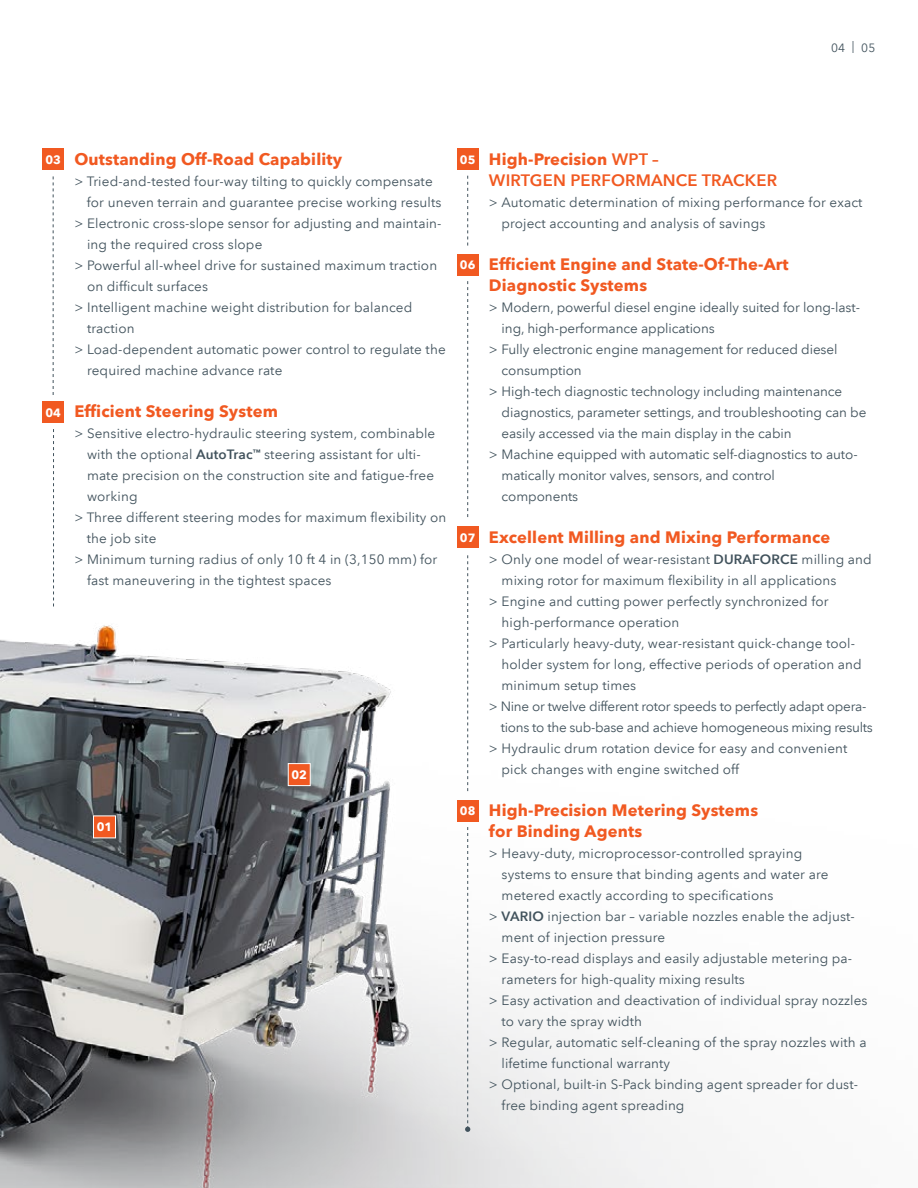
<style>
.page{position:relative;width:918px;height:1188px;background:#fff}
.page>*{position:absolute;margin:0;border:0;box-sizing:border-box;transform-origin:0 0}
.t1{font:700 16.5px/21px "Avenir Next LT Pro";letter-spacing:.01em;color:#f15921}
.t2{font:600 16.5px/21px "Avenir Next LT Pro";letter-spacing:.01em;color:#f15921}
.t3{font:13.5px/21px "Avenir Next LT Pro";letter-spacing:.01em;color:#41525c}
.t4{font:13.5px "Avenir Next LT Pro";letter-spacing:-.02em;color:#41525c}
.t5{font:700 12px "Avenir Next LT Pro";color:#fff}
.t6{font:12px "Avenir Next LT Pro";color:#41525c}
.s1{font-weight:600}
.s2{font-weight:700}
</style>
<div class="page">
<img style="left:0;top:148px;width:732px;height:1040px">
<div style="left:43px;top:401px;width:21px;height:22px;background:#f15921"></div>
<svg style="left:53px;top:429px;width:1px;height:177px"></svg>
<div style="left:43px;top:149px;width:21px;height:21px;background:#f15921"></div>
<div style="left:457px;top:254px;width:21px;height:21px;background:#f15921"></div>
<div style="left:457px;top:526px;width:21px;height:22px;background:#f15921"></div>
<svg style="left:53px;top:176px;width:1px;height:219px"></svg>
<svg style="left:467px;top:281px;width:1px;height:236px"></svg>
<svg style="left:467px;top:555px;width:1px;height:236px"></svg>
<div style="left:457px;top:800px;width:21px;height:21px;background:#f15921"></div>
<svg style="left:465px;top:827px;width:5px;height:305px"></svg>
<svg style="left:287px;top:763px;width:24px;height:23px"></svg>
<svg style="left:93px;top:815px;width:23px;height:24px"></svg>
<div style="left:457px;top:149px;width:21px;height:21px;background:#f15921"></div>
<svg style="left:467px;top:176px;width:1px;height:70px"></svg>
<p class="t6" style="left:831px;top:40px;width:46px">04 | 05</p>
<p class="t5" style="left:45px;top:152px;width:17px">03</p>
<p class="t5" style="left:45px;top:405px;width:17px">04</p>
<p class="t1" style="left:74px;top:149px;width:269px">Outstanding Off-Road Capability</p>
<p class="t3" style="left:74px;top:171px;width:360px">&gt; Tried-and-tested four-way tilting to quickly compensate</p>
<p class="t3" style="left:87px;top:192px;width:356px">for uneven terrain and guarantee precise working results</p>
<p class="t3" style="left:74px;top:213px;width:369px">&gt; Electronic cross-slope sensor for adjusting and maintain-</p>
<p class="t3" style="left:87px;top:234px;width:177px">ing the required cross slope</p>
<p class="t3" style="left:74px;top:255px;width:364px">&gt; Powerful all-wheel drive for sustained maximum traction</p>
<p class="t3" style="left:87px;top:276px;width:123px">on difficult surfaces</p>
<p class="t3" style="left:74px;top:297px;width:339px">&gt; Intelligent machine weight distribution for balanced</p>
<p class="t3" style="left:87px;top:318px;width:49px">traction</p>
<p class="t3" style="left:74px;top:339px;width:373px">&gt; Load-dependent automatic power control to regulate the</p>
<p class="t3" style="left:87px;top:360px;width:197px">required machine advance rate</p>
<p class="t1" style="left:74px;top:401px;width:205px">Efficient Steering System</p>
<p class="t3" style="left:74px;top:423px;width:362px">&gt; Sensitive electro-hydraulic steering system, combinable</p>
<p class="t3" style="left:87px;top:444px;width:335px">with the optional <span class="s1">AutoTrac</span><sup>™</sup> steering assistant for ulti-</p>
<p class="t3" style="left:87px;top:465px;width:349px">mate precision on the construction site and fatigue-free</p>
<p class="t3" style="left:87px;top:486px;width:52px">working</p>
<p class="t3" style="left:74px;top:507px;width:373px">&gt; Three different steering modes for maximum flexibility on</p>
<p class="t3" style="left:87px;top:528px;width:71px">the job site</p>
<p class="t3" style="left:74px;top:549px;width:365px">&gt; Minimum turning radius of only 10 ft 4 in (3,150 mm) for</p>
<p class="t3" style="left:87px;top:570px;width:246px">fast maneuvering in the tightest spaces</p>
<p class="t5" style="left:97px;top:820px;width:17px">01</p>
<p class="t5" style="left:291px;top:768px;width:17px">02</p>
<p class="t5" style="left:460px;top:152px;width:17px">05</p>
<p class="t5" style="left:460px;top:258px;width:17px">06</p>
<p class="t5" style="left:460px;top:530px;width:17px">07</p>
<p class="t5" style="left:460px;top:804px;width:17px">08</p>
<p class="t2" style="left:489px;top:149px;width:290px"><span class="s2">High-Precision</span> WPT –<br>WIRTGEN PERFORMANCE TRACKER</p>
<p class="t3" style="left:501px;top:192px;width:363px;text-indent:-12px">&gt; Automatic determination of mixing performance for exact project accounting and analysis of savings</p>
<p class="t1" style="left:489px;top:254px;width:301px">Efficient Engine and State-Of-The-Art<br>Diagnostic Systems</p>
<p class="t3" style="left:489px;top:297px;width:373px">&gt; Modern, powerful diesel engine ideally suited for long-last-</p>
<p class="t3" style="left:502px;top:318px;width:215px">ing, high-performance applications</p>
<p class="t3" style="left:489px;top:339px;width:350px">&gt; Fully electronic engine management for reduced diesel</p>
<p class="t3" style="left:502px;top:360px;width:82px">consumption</p>
<p class="t3" style="left:489px;top:381px;width:355px">&gt; High-tech diagnostic technology including maintenance</p>
<p class="t3" style="left:502px;top:402px;width:366px">diagnostics, parameter settings, and troubleshooting can be</p>
<p class="t3" style="left:502px;top:423px;width:292px">easily accessed via the main display in the cabin</p>
<p class="t3" style="left:489px;top:444px;width:370px">&gt; Machine equipped with automatic self-diagnostics to auto-</p>
<p class="t3" style="left:502px;top:465px;width:275px">matically monitor valves, sensors, and control</p>
<p class="t3" style="left:502px;top:486px;width:78px">components</p>
<p class="t1" style="left:489px;top:527px;width:343px">Excellent Milling and Mixing Performance</p>
<p class="t3" style="left:489px;top:549px;width:384px">&gt; Only one model of wear-resistant <span class="s1">DURAFORCE</span> milling and</p>
<p class="t3" style="left:502px;top:570px;width:337px">mixing rotor for maximum flexibility in all applications</p>
<p class="t3" style="left:489px;top:591px;width:341px">&gt; Engine and cutting power perfectly synchronized for</p>
<p class="t3" style="left:502px;top:612px;width:179px">high-performance operation</p>
<p class="t3" style="left:489px;top:633px;width:368px">&gt; Particularly heavy-duty, wear-resistant quick-change tool-</p>
<p class="t3" style="left:502px;top:654px;width:362px">holder system for long, effective periods of operation and</p>
<p class="t3" style="left:502px;top:675px;width:136px">minimum setup times</p>
<p class="t4" style="left:489px;top:698px;width:379px">&gt; Nine or twelve different rotor speeds to perfectly adapt opera-</p>
<p class="t4" style="left:501px;top:719px;width:374px">tions to the sub-base and achieve homogeneous mixing results</p>
<p class="t3" style="left:489px;top:738px;width:360px">&gt; Hydraulic drum rotation device for easy and convenient</p>
<p class="t3" style="left:502px;top:759px;width:239px">pick changes with engine switched off</p>
<p class="t1" style="left:489px;top:800px;width:271px">High-Precision Metering Systems for Binding Agents</p>
<p class="t3" style="left:489px;top:843px;width:315px">&gt; Heavy-duty, microprocessor-controlled spraying</p>
<p class="t3" style="left:502px;top:864px;width:328px">systems to ensure that binding agents and water are</p>
<p class="t3" style="left:502px;top:885px;width:273px">metered exactly according to specifications</p>
<p class="t3" style="left:489px;top:906px;width:367px">&gt; <span class="s1">VARIO</span> injection bar – variable nozzles enable the adjust-</p>
<p class="t3" style="left:502px;top:927px;width:165px">ment of injection pressure</p>
<p class="t3" style="left:489px;top:948px;width:365px">&gt; Easy-to-read displays and easily adjustable metering pa-</p>
<p class="t3" style="left:502px;top:969px;width:245px">rameters for high-quality mixing results</p>
<p class="t3" style="left:489px;top:990px;width:380px">&gt; Easy activation and deactivation of individual spray nozzles</p>
<p class="t3" style="left:502px;top:1011px;width:142px">to vary the spray width</p>
<p class="t3" style="left:489px;top:1032px;width:379px">&gt; Regular, automatic self-cleaning of the spray nozzles with a</p>
<p class="t3" style="left:502px;top:1053px;width:170px">lifetime functional warranty</p>
<p class="t3" style="left:489px;top:1074px;width:371px">&gt; Optional, built-in S-Pack binding agent spreader for dust-</p>
<p class="t3" style="left:502px;top:1095px;width:184px">free binding agent spreading</p>
</div>
